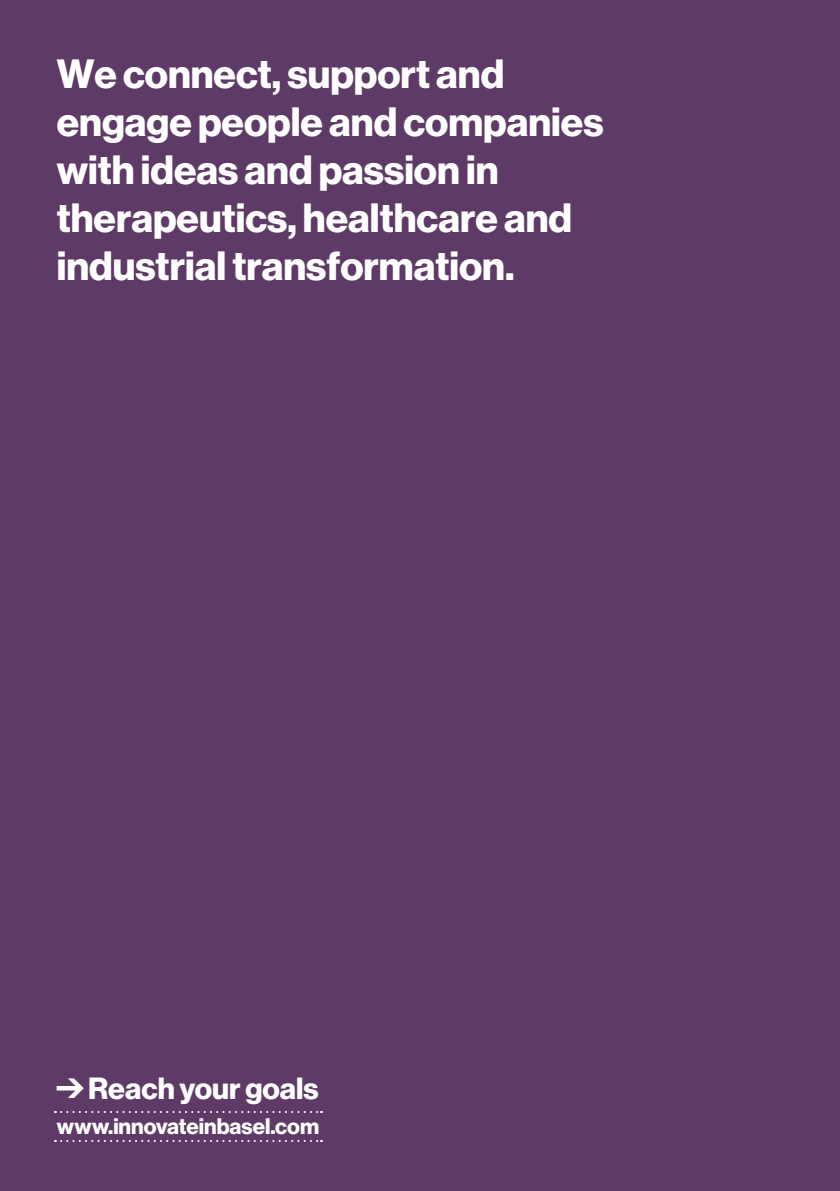
<style>
.page{position:relative;width:840px;height:1191px;background:#fff}
.page>*{position:absolute;margin:0;border:0;box-sizing:border-box;transform-origin:0 0}
.t1{font:40px/48px "N Haas Grotesk DS Pro 75 Bd";color:#fff}
.t2{font:30px "N Haas Grotesk DS Pro 75 Bd";color:#fff}
.t3{font:22px "N Haas Grotesk DS Pro 75 Bd";color:#fff}
</style>
<div class="page">
<div style="left:0;top:0;width:839px;height:1191px;background:#5e3b66"></div>
<svg style="left:55px;top:1111px;width:267px;height:2px"></svg>
<svg style="left:55px;top:1140px;width:267px;height:2px"></svg>
<p class="t1" style="left:57px;top:50px;width:548px">We connect, support and engage people and companies with ideas and passion in therapeutics, healthcare and industrial transformation.</p>
<p class="t2" style="left:88px;top:1070px;width:232px">Reach your goals</p>
<p class="t3" style="left:57px;top:1113px;width:264px">www.innovateinbasel.com</p>
</div>
